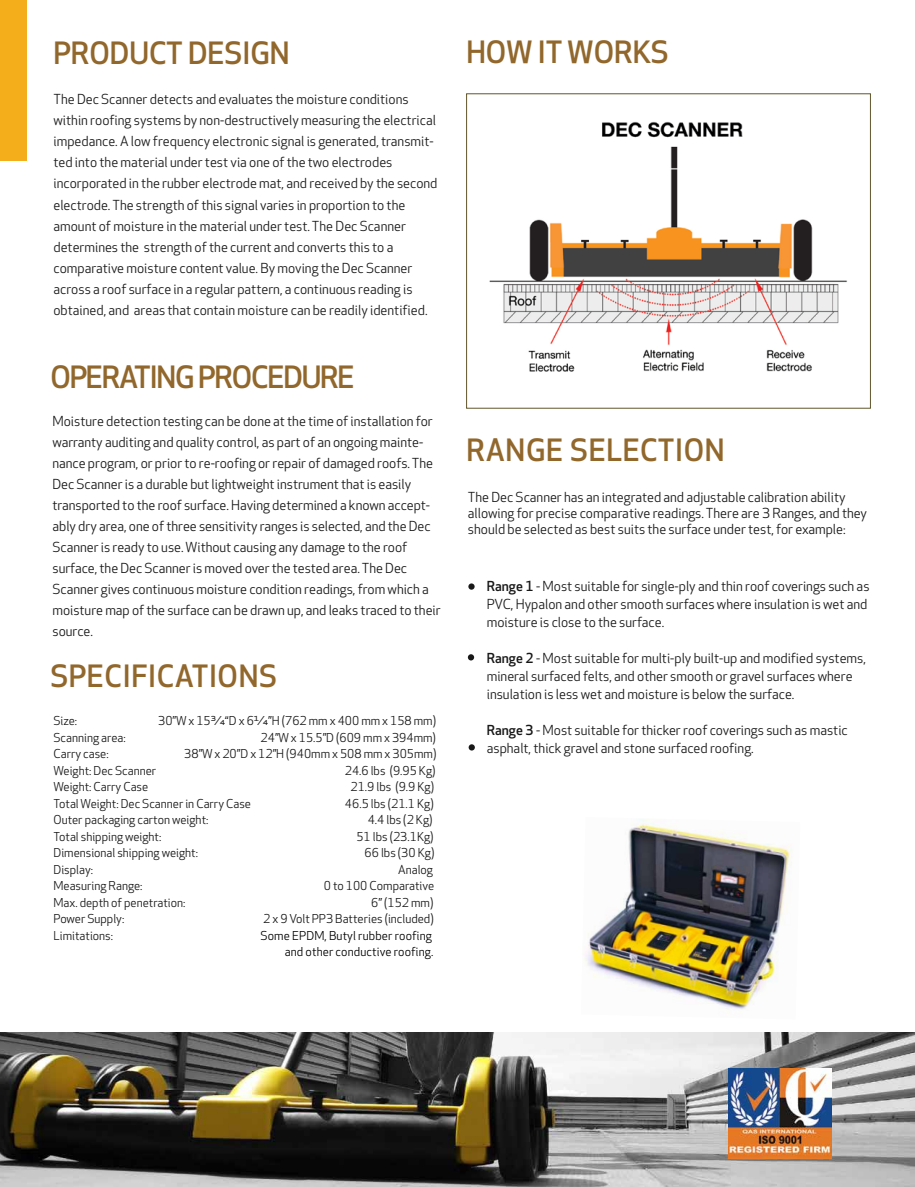
<style>
.page{position:relative;width:915px;height:1187px;background:#fff}
.page>*{position:absolute;margin:0;border:0;box-sizing:border-box;transform-origin:0 0}
.t1{font:500 30px "Apex New";letter-spacing:.02em;color:#91672c}
.t2{font:500 30px "Apex New";color:#91672c}
.t3{font:500 30px "Apex New";letter-spacing:-.04em;color:#91672c}
.t4{font:13.5px/21px "Apex New";color:#191818}
.t5{font:13.5px/21px "Apex New";color:#191919}
.t6{font:12px "Apex New";color:#191818}
.t7{font:12px/16.5px "Apex New";letter-spacing:.01em;color:#000;text-align:right}
.s1{font-weight:500}
</style>
<div class="page">
<img style="left:489px;top:121px;width:358px;height:251px">
<div style="left:0;top:0;width:26px;height:161px;background:#f5ae1b"></div>
<svg style="left:468px;top:583px;width:6px;height:6px"></svg>
<div style="left:467px;top:654px;width:7px;height:6px;background:#191818;border-radius:50%"></div>
<svg style="left:468px;top:744px;width:6px;height:6px"></svg>
<div style="left:466px;top:93px;width:404px;height:315px;border:1px solid #63572c"></div>
<img style="left:0;top:1032px;width:914px;height:154px">
<img style="left:728px;top:1068px;width:103px;height:90px">
<img style="left:584px;top:819px;width:209px;height:190px">
<h1 class="t2" style="left:53px;top:36px;width:237px">PRODUCT DESIGN</h1>
<h1 class="t2" style="left:466px;top:35px;width:204px">HOW IT WORKS</h1>
<p class="t5" style="left:53px;top:89px;width:385px">The Dec Scanner detects and evaluates the moisture conditions within roofing systems by non-destructively measuring the electrical impedance. A low frequency electronic signal is generated, transmit&shy;ted into the material under test via one of the two electrodes incorporated in the rubber electrode mat, and received by the second electrode. The strength of this signal varies in proportion to the amount of moisture in the material under test. The Dec Scanner determines the strength of the current and converts this to a comparative moisture content value. By moving the Dec Scanner across a roof surface in a regular pattern, a continuous reading is obtained, and areas that contain moisture can be readily identified.</p>
<h1 class="t3" style="left:50px;top:360px;width:305px">OPERATING PROCEDURE</h1>
<p class="t4" style="left:52px;top:411px;width:389px">Moisture detection testing can be done at the time of installation for warranty auditing and quality control, as part of an ongoing mainte&shy;nance program, or prior to re-roofing or repair of damaged roofs. The Dec Scanner is a durable but lightweight instrument that is easily transported to the roof surface. Having determined a known accept&shy;ably dry area, one of three sensitivity ranges is selected, and the Dec Scanner is ready to use. Without causing any damage to the roof surface, the Dec Scanner is moved over the tested area. The Dec Scanner gives continuous moisture condition readings, from which a moisture map of the surface can be drawn up, and leaks traced to their source.</p>
<h1 class="t1" style="left:50px;top:659px;width:228px">SPECIFICATIONS</h1>
<p class="t6" style="left:53px;top:714px;width:25px">Size:</p>
<p class="t6" style="left:158px;top:714px;width:279px">30”W x 15¾“D x 6¼”H (762 mm x 400 mm x 158 mm)</p>
<p class="t6" style="left:53px;top:730px;width:74px">Scanning area:</p>
<p class="t6" style="left:260px;top:730px;width:177px">24”W x 15.5”D (609 mm x 394mm)</p>
<p class="t6" style="left:53px;top:747px;width:57px">Carry case:</p>
<p class="t6" style="left:184px;top:747px;width:253px">38”W x 20”D x 12”H (940mm x 508 mm x 305mm)</p>
<p class="t6" style="left:53px;top:763px;width:104px">Weight: Dec Scanner</p>
<p class="t6" style="left:345px;top:763px;width:92px">24.6 lbs (9.95 Kg)</p>
<p class="t6" style="left:53px;top:780px;width:96px">Weight: Carry Case</p>
<p class="t6" style="left:350px;top:780px;width:85px">21.9 lbs (9.9 Kg)</p>
<p class="t6" style="left:53px;top:796px;width:199px">Total Weight: Dec Scanner in Carry Case</p>
<p class="t6" style="left:345px;top:796px;width:90px">46.5 lbs (21.1 Kg)</p>
<p class="t6" style="left:53px;top:813px;width:156px">Outer packaging carton weight:</p>
<p class="t6" style="left:367px;top:813px;width:66px">4.4 lbs (2 Kg)</p>
<p class="t6" style="left:53px;top:829px;width:109px">Total shipping weight:</p>
<p class="t6" style="left:356px;top:829px;width:79px">51 lbs (23.1Kg)</p>
<p class="t6" style="left:53px;top:846px;width:146px">Dimensional shipping weight:</p>
<p class="t6" style="left:364px;top:846px;width:71px">66 lbs (30 Kg)</p>
<p class="t6" style="left:53px;top:862px;width:41px">Display:</p>
<p class="t6" style="left:398px;top:862px;width:36px">Analog</p>
<p class="t6" style="left:53px;top:879px;width:90px">Measuring Range:</p>
<p class="t6" style="left:323px;top:879px;width:112px">0 to 100 Comparative</p>
<p class="t6" style="left:53px;top:895px;width:133px">Max. depth of penetration:</p>
<p class="t6" style="left:371px;top:895px;width:64px">6” (152 mm)</p>
<p class="t6" style="left:53px;top:912px;width:72px">Power Supply:</p>
<p class="t6" style="left:263px;top:912px;width:172px">2 x 9 Volt PP3 Batteries (included)</p>
<p class="t6" style="left:53px;top:928px;width:61px">Limitations:</p>
<p class="t7" style="left:260px;top:927px;width:174px">Some EPDM, Butyl rubber roofing and other conductive roofing.</p>
<h1 class="t1" style="left:466px;top:433px;width:259px">RANGE SELECTION</h1>
<p class="t4" style="left:467px;top:489px;width:400px;line-height:16.2px">The Dec Scanner has an integrated and adjustable calibration ability allowing for precise comparative readings. There are 3 Ranges, and they should be selected as best suits the surface under test, for example:</p>
<p class="t4" style="left:486px;top:577px;width:384px;line-height:18px"><span class="s1">Range 1</span> - Most suitable for single-ply and thin roof coverings such as<br>PVC, Hypalon and other smooth surfaces where insulation is wet and moisture is close to the surface.</p>
<p class="t4" style="left:486px;top:649px;width:380px;line-height:18px"><span class="s1">Range 2</span> - Most suitable for multi-ply built-up and modified systems, mineral surfaced felts, and other smooth or gravel surfaces where insulation is less wet and moisture is below the surface.</p>
<p class="t4" style="left:486px;top:721px;width:362px;line-height:18px"><span class="s1">Range 3</span> - Most suitable for thicker roof coverings such as mastic asphalt, thick gravel and stone surfaced roofing.</p>
</div>
